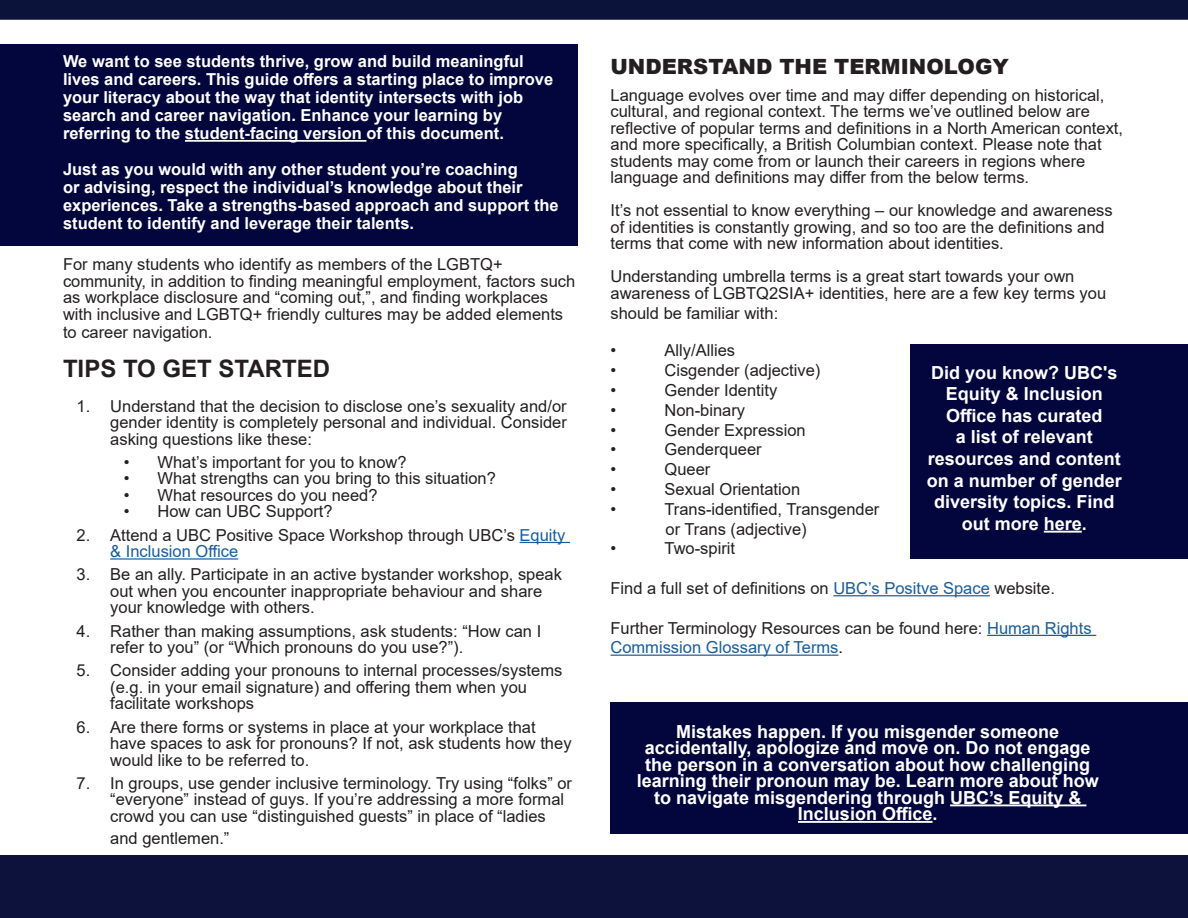
<style>
.page{position:relative;width:1188px;height:918px;background:#fff}
.page>*{position:absolute;margin:0;border:0;box-sizing:border-box;transform-origin:0 0}
.t1{font:700 24px "Arial";color:#231f20}
.t2{font:900 21px "Arial";color:#231f20}
.t3{font:700 18px/21.6px "Arial";color:#fff;text-align:center}
.Body_Copy{font:18px/18px "Arial";color:#fff}
.t4{font:16.5px/16.5px "Arial";color:#231f20}
.Body_Copy-2{font:700 16.5px/18px "Arial";color:#fff}
.s1{color:#175d9e}
.s2{color:#000}
</style>
<div class="page">
<hr style="left:520px;top:542px;width:50px;height:1px;background:#175d9e">
<hr style="left:110px;top:558px;width:128px;height:2px;background:#175d9e">
<hr style="left:833px;top:595px;width:157px;height:1px;background:#175d9e">
<hr style="left:987px;top:635px;width:109px;height:1px;background:#175d9e">
<hr style="left:610px;top:655px;width:228px;height:1px;background:#175d9e">
<div style="left:910px;top:344px;width:278px;height:215px;background:#02063d"></div>
<div style="left:684px;top:702px;width:504px;height:132px;background:#02063d"></div>
<div style="left:0;top:44px;width:578px;height:202px;background:#02063d"></div>
<hr style="left:185px;top:140px;width:181px;height:2px;background:#fff">
<div style="left:0;top:855px;width:1188px;height:63px;background:#0c123b"></div>
<div style="left:0;top:0;width:1188px;height:20px;background:#0c133b"></div>
<div style="left:610px;top:702px;width:515px;height:132px;background:#02063d"></div>
<hr style="left:950px;top:804px;width:136px;height:2px;background:#fff">
<hr style="left:798px;top:821px;width:135px;height:2px;background:#fff">
<hr style="left:1044px;top:531px;width:38px;height:2px;background:#fff">
<p class="Body_Copy-2" style="left:63px;top:52px;width:492px">We want to see students thrive, grow and build meaningful lives and careers. This guide offers a starting place to improve your literacy about the way that identity intersects with job search and career navigation. Enhance your learning by referring to the student-facing version of this document.</p>
<p class="Body_Copy-2" style="left:63px;top:160px;width:497px">Just as you would with any other student you’re coaching<br>or advising, respect the individual’s knowledge about their experiences. Take a strengths-based approach and support the student to identify and leverage their talents.</p>
<p class="Body_Copy" style="left:63px;top:57px;width:476px">This guide offers a starting place to improve your literacy about the way that race may intersect with job search and career navigation. Enhance your learning by referring to the student-facing version of this document.</p>
<p class="Body_Copy" style="left:63px;top:165px;width:475px">or advising, respect the individual’s knowledge about their experiences. Take a strengths-based approach and support the student to identify and leverage their talents.</p>
<p class="t4" style="left:63px;top:256px;width:514px">For many students who identify as members of the LGBTQ+ community, in addition to finding meaningful employment, factors such as workplace disclosure and “coming out,”, and finding workplaces with inclusive and LGBTQ+ friendly cultures may be added elements</p>
<p class="t4" style="left:63px;top:323px;width:151px">to career navigation.</p>
<p class="t1" style="left:63px;top:352px;width:269px">TIPS TO GET STARTED</p>
<p class="t4" style="left:110px;top:398px;width:458px;text-align:justify;text-indent:-34px">1. Understand that the decision to disclose one’s sexuality and/or gender identity is completely personal and individual. Consider asking questions like these:</p>
<p class="t4" style="left:124px;top:454px;width:284px">• What’s important for you to know?</p>
<p class="t4" style="left:124px;top:470px;width:374px">• What strengths can you bring to this situation?</p>
<p class="t4" style="left:124px;top:487px;width:255px">• What resources do you need?</p>
<p class="t4" style="left:124px;top:503px;width:210px">• How can UBC Support?</p>
<p class="t4" style="left:110px;top:527px;width:457px;text-indent:-34px">2. Attend a UBC Positive Space Workshop through UBC’s <span class="s1">Equity &amp; Inclusion Office</span></p>
<p class="t4" style="left:110px;top:566px;width:453px;text-indent:-34px">3. Be an ally. Participate in an active bystander workshop, speak out when you encounter inappropriate behaviour and share your knowledge with others.</p>
<p class="t4" style="left:110px;top:623px;width:433px;text-indent:-34px">4. Rather than making assumptions, ask students: “How can I refer to you” (or “Which pronouns do you use?”).</p>
<p class="t4" style="left:110px;top:662px;width:454px;text-indent:-34px">5. Consider adding your pronouns to internal processes/systems (e.g. in your email signature) and offering them when you facilitate workshops</p>
<p class="t4" style="left:110px;top:719px;width:463px;text-indent:-34px">6. Are there forms or systems in place at your workplace that have spaces to ask for pronouns? If not, ask students how they would like to be referred to.</p>
<p class="t4" style="left:110px;top:775px;width:463px;text-indent:-34px">7. In groups, use gender inclusive terminology. Try using “folks” or “everyone” instead of guys. If you’re addressing a more formal crowd you can use “distinguished guests” in place of “ladies</p>
<p class="t4" style="left:110px;top:829px;width:121px">and gentlemen.”</p>
<p class="t2" style="left:610px;top:51px;width:400px">UNDERSTAND THE TERMINOLOGY</p>
<p class="t4" style="left:610px;top:87px;width:514px">Language evolves over time and may differ depending on historical, cultural, and regional context. The terms we’ve outlined below are reflective of popular terms and definitions in a North American context, and more specifically, a British Columbian context. Please note that students may come from or launch their careers in regions where language and definitions may differ from the below terms.</p>
<p class="t4" style="left:610px;top:202px;width:504px">It’s not essential to know everything – our knowledge and awareness of identities is constantly growing, and so too are the definitions and terms that come with new information about identities.</p>
<p class="t4" style="left:610px;top:268px;width:497px">Understanding umbrella terms is a great start towards your own awareness of LGBTQ2SIA+ identities, here are a few key terms you</p>
<p class="t4" style="left:610px;top:304px;width:169px">should be familiar with:</p>
<p class="t4" style="left:610px;top:342px;width:7px">•</p>
<p class="t4" style="left:665px;top:342px;width:72px">Ally/Allies</p>
<p class="t4" style="left:610px;top:362px;width:7px">•</p>
<p class="t4" style="left:665px;top:362px;width:157px">Cisgender (adjective)</p>
<p class="t4" style="left:610px;top:382px;width:7px">•</p>
<p class="t4" style="left:665px;top:382px;width:114px">Gender Identity</p>
<p class="t4" style="left:610px;top:402px;width:7px">•</p>
<p class="t4" style="left:665px;top:402px;width:82px">Non-binary</p>
<p class="t4" style="left:610px;top:421px;width:7px">•</p>
<p class="t4" style="left:665px;top:421px;width:143px">Gender Expression</p>
<p class="t4" style="left:610px;top:441px;width:7px">•</p>
<p class="t4" style="left:665px;top:441px;width:99px">Genderqueer</p>
<p class="t4" style="left:610px;top:461px;width:7px">•</p>
<p class="t4" style="left:665px;top:461px;width:47px">Queer</p>
<p class="t4" style="left:610px;top:481px;width:7px">•</p>
<p class="t4" style="left:665px;top:481px;width:137px">Sexual Orientation</p>
<p class="t4" style="left:610px;top:501px;width:7px">•</p>
<p class="t4" style="left:665px;top:501px;width:216px">Trans-identified, Transgender</p>
<p class="t4" style="left:666px;top:520px;width:143px">or Trans (adjective)</p>
<p class="t4" style="left:610px;top:540px;width:7px">•</p>
<p class="t4" style="left:665px;top:540px;width:72px">Two-spirit</p>
<p class="t4" style="left:610px;top:580px;width:446px">Find a full set of definitions on <span class="s1">UBC’s Positve Space</span> website.</p>
<p class="t4" style="left:610px;top:618px;width:483px;line-height:19.8px">Further Terminology Resources can be found here: <span class="s1">Human Rights<br>Commission Glossary of Terms</span><span class="s2">.</span></p>
<p class="t3" style="left:927px;top:362px;width:197px">Did you know? UBC's<br>Equity &amp; Inclusion<br>Office has curated<br>a list of relevant resources and content on a number of gender diversity topics. Find out more here.</p>
<p class="t3" style="left:637px;top:723px;width:464px;line-height:16.5px">Mistakes happen. If you misgender someone accidentally, apologize and move on. Do not engage the person in a conversation about how challenging learning their pronoun may be. Learn more about how to navigate misgendering through UBC’s Equity &amp; Inclusion Office.</p>
</div>
